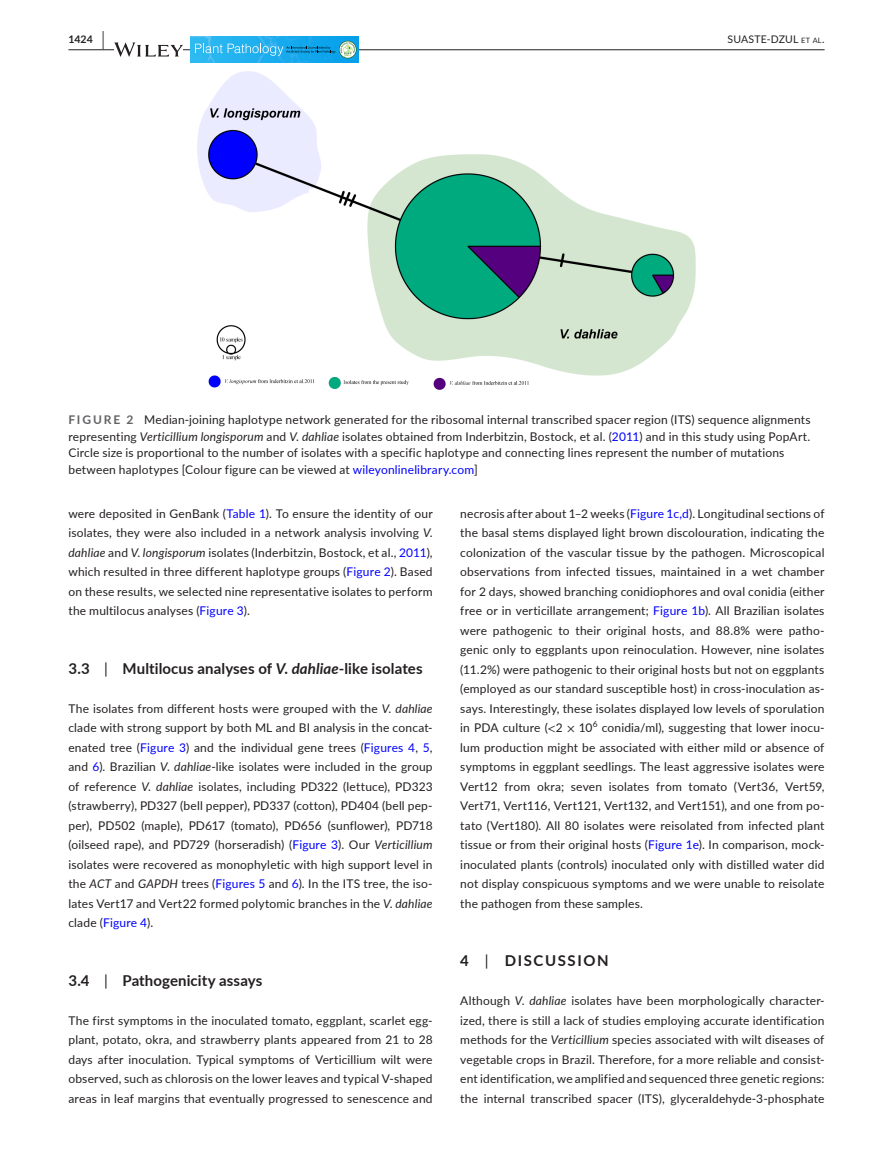
<style>
.page{position:relative;width:893px;height:1174px;background:#fff}
.page>*{position:absolute;margin:0;border:0;box-sizing:border-box;transform-origin:0 0}
.t1{font:700 15px "Lato";letter-spacing:.005em;color:#231f20}
.t2{font:700 15px "Lato";letter-spacing:.11em;color:#231f20}
.t3{font:12px/19.5px "Lato";letter-spacing:.015em;color:#231f20;text-align:justify}
.t4{font:10.5px "Lato";letter-spacing:.015em;color:#231f20}
.t5{font:700 10.5px "Lato";color:#231f20}
.t6{font:8.4px "Lato";color:#231f20}
.s1{font-size:19.5px}
.s2{font-size:7.35px}
.s3{font-weight:700;color:#636366}
.s4{font-style:italic}
.s5{color:#00f}
.s6{font-weight:400}
.s7{font-family:"STIX"}
</style>
<div class="page">
<hr style="left:68px;top:49px;width:756px;height:1px;background:#231f20">
<svg style="left:114px;top:42px;width:69px;height:15px"></svg>
<img style="left:191px;top:37px;width:167px;height:25px">
<svg style="left:340px;top:41px;width:16px;height:17px"></svg>
<svg style="left:195px;top:42px;width:160px;height:14px;background:#40b3e3"></svg>
<img style="left:197px;top:71px;width:499px;height:319px">
<p class="t5" style="left:68px;top:31px;width:37px">1424 <span class="s1">|</span></p>
<p class="t4" style="left:727px;top:31px;width:98px">SUASTE-DZUL <span class="s2">et al</span>.</p>
<p class="t3" style="left:68px;top:411px;width:744px;line-height:16.5px;text-align:left"><span class="s3">FIGURE 2</span> Median-joining haplotype network generated for the ribosomal internal transcribed spacer region (ITS) sequence alignments representing <span class="s4">Verticillium longisporum</span> and <span class="s4">V</span>. <span class="s4">dahliae</span> isolates obtained from Inderbitzin, Bostock, et al. (<span class="s5">2011</span>) and in this study using PopArt.<br>Circle size is proportional to the number of isolates with a specific haplotype and connecting lines represent the number of mutations between haplotypes [Colour figure can be viewed at <span class="s5">wileyonlinelibrary.com</span>]</p>
<p class="t3" style="left:68px;top:503px;width:366px">were deposited in GenBank (<span class="s5">Table 1</span>). To ensure the identity of our isolates, they were also included in a network analysis involving <span class="s4">V</span>. <span class="s4">dahliae</span> and <span class="s4">V</span>. <span class="s4">longisporum</span> isolates (Inderbitzin, Bostock, et al., <span class="s5">2011</span>), which resulted in three different haplotype groups (<span class="s5">Figure 2</span>). Based on these results, we selected nine representative isolates to perform the multilocus analyses (<span class="s5">Figure 3</span>).</p>
<p class="t1" style="left:68px;top:657px;width:356px">3.3 <span class="s6">|</span> Multilocus analyses of <span class="s4">V</span>. <span class="s4">dahliae</span>-like isolates</p>
<p class="t3" style="left:68px;top:698px;width:366px">The isolates from different hosts were grouped with the <span class="s4">V</span>. <span class="s4">dahliae </span>clade with strong support by both ML and BI analysis in the concat&shy;enated tree (<span class="s5">Figure 3</span>) and the individual gene trees (<span class="s5">Figures 4</span>, <span class="s5">5</span>, and <span class="s5">6</span>). Brazilian <span class="s4">V</span>. <span class="s4">dahliae</span>-like isolates were included in the group of reference <span class="s4">V</span>. <span class="s4">dahliae</span> isolates, including PD322 (lettuce), PD323 (strawberry), PD327 (bell pepper), PD337 (cotton), PD404 (bell pep&shy;per), PD502 (maple), PD617 (tomato), PD656 (sunflower), PD718 (oilseed rape), and PD729 (horseradish) (<span class="s5">Figure 3</span>). Our <span class="s4">Verticillium </span>isolates were recovered as monophyletic with high support level in the <span class="s4">ACT</span> and <span class="s4">GAPDH</span> trees (<span class="s5">Figures 5</span> and <span class="s5">6</span>). In the ITS tree, the iso&shy;lates Vert17 and Vert22 formed polytomic branches in the <span class="s4">V</span>. <span class="s4">dahliae </span>clade (<span class="s5">Figure 4</span>).</p>
<p class="t1" style="left:68px;top:969px;width:195px">3.4 <span class="s6">|</span> Pathogenicity assays</p>
<p class="t3" style="left:68px;top:1010px;width:366px">The first symptoms in the inoculated tomato, eggplant, scarlet egg&shy;plant, potato, okra, and strawberry plants appeared from 21 to 28 days after inoculation. Typical symptoms of Verticillium wilt were observed, such as chlorosis on the lower leaves and typical V-shaped areas in leaf margins that eventually progressed to senescence and</p>
<p class="t3" style="left:460px;top:503px;width:366px">necrosis after about 1–2 weeks (<span class="s5">Figure 1c,d</span>). Longitudinal sections of the basal stems displayed light brown discolouration, indicating the colonization of the vascular tissue by the pathogen. Microscopical observations from infected tissues, maintained in a wet chamber for 2 days, showed branching conidiophores and oval conidia (either free or in verticillate arrangement; <span class="s5">Figure 1b</span>). All Brazilian isolates were pathogenic to their original hosts, and 88.8% were patho&shy;genic only to eggplants upon reinoculation. However, nine isolates (11.2%) were pathogenic to their original hosts but not on eggplants (employed as our standard susceptible host) in cross-inoculation as&shy;says. Interestingly, these isolates displayed low levels of sporulation in PDA culture (<span class="s7">&lt;</span>2 <span class="s7">×</span> 10</p>
<p class="t6" style="left:593px;top:718px;width:6px">6</p>
<p class="t3" style="left:460px;top:717px;width:366px;text-indent:141px">conidia/ml), suggesting that lower inocu&shy;lum production might be associated with either mild or absence of symptoms in eggplant seedlings. The least aggressive isolates were Vert12 from okra; seven isolates from tomato (Vert36, Vert59, Vert71, Vert116, Vert121, Vert132, and Vert151), and one from po&shy;tato (Vert180). All 80 isolates were reisolated from infected plant tissue or from their original hosts (<span class="s5">Figure 1e</span>). In comparison, mock&shy;inoculated plants (controls) inoculated only with distilled water did not display conspicuous symptoms and we were unable to reisolate the pathogen from these samples.</p>
<p class="t2" style="left:460px;top:950px;width:150px">4 <span class="s6">|</span> DISCUSSION</p>
<p class="t3" style="left:460px;top:990px;width:366px">Although <span class="s4">V</span>. <span class="s4">dahliae</span> isolates have been morphologically character&shy;ized, there is still a lack of studies employing accurate identification methods for the <span class="s4">Verticillium</span> species associated with wilt diseases of vegetable crops in Brazil. Therefore, for a more reliable and consist&shy;ent identification, we amplified and sequenced three genetic regions: the internal transcribed spacer (ITS), glyceraldehyde-3-phosphate</p>
</div>
